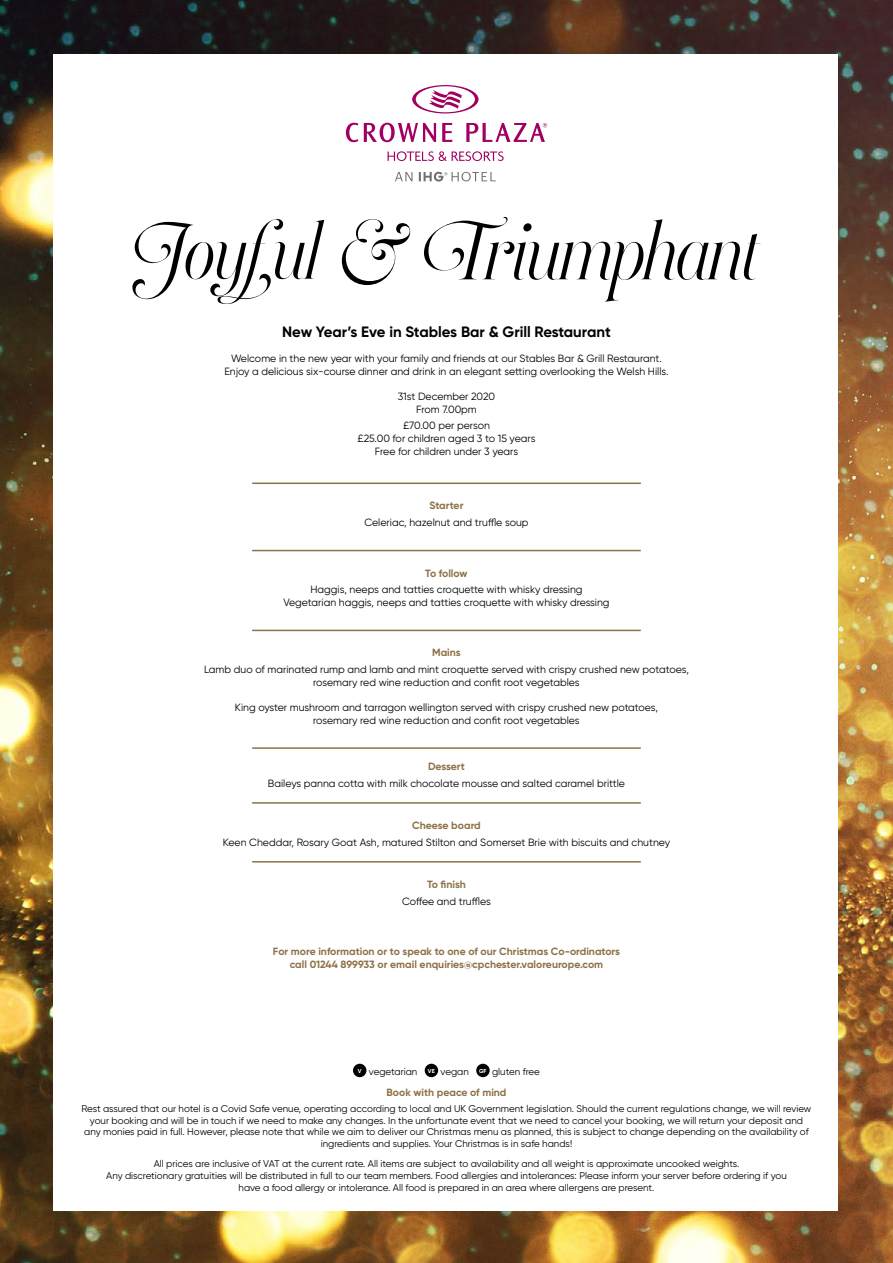
<style>
.page{position:relative;width:893px;height:1263px;background:#fff}
.page>*{position:absolute;margin:0;border:0;box-sizing:border-box;transform-origin:0 0}
.t1{font:700 15px "Gilroy";color:#000}
.t2{font:10.5px/12.6px "Gilroy";color:#000;text-align:center}
.t3{font:700 10.5px/12.6px "Gilroy";color:#8d7148;text-align:center}
.t4{font:9.75px/11.7px "Gilroy";color:#000;text-align:center}
</style>
<div class="page">
<img style="left:0;top:0;width:893px;height:1263px">
<div style="left:53px;top:54px;width:785px;height:1156px;background:#fff"></div>
<svg style="left:395px;top:172px;width:101px;height:10px"></svg>
<svg style="left:346px;top:85px;width:201px;height:76px"></svg>
<svg style="left:424px;top:217px;width:336px;height:85px"></svg>
<svg style="left:132px;top:219px;width:192px;height:85px"></svg>
<svg style="left:342px;top:219px;width:68px;height:66px"></svg>
<hr style="left:252px;top:482px;width:389px;height:2px;background:#8d7148">
<hr style="left:252px;top:550px;width:389px;height:1px;background:#8d7148">
<hr style="left:252px;top:630px;width:389px;height:1px;background:#8d7148">
<hr style="left:252px;top:747px;width:389px;height:2px;background:#8d7148">
<hr style="left:252px;top:802px;width:389px;height:2px;background:#8d7148">
<hr style="left:252px;top:861px;width:389px;height:1px;background:#8d7148">
<div style="left:353px;top:1064px;width:13px;height:13px;background:#000;border-radius:50%"></div>
<div style="left:425px;top:1064px;width:13px;height:13px;background:#000;border-radius:50%"></div>
<div style="left:476px;top:1064px;width:14px;height:13px;background:#000;border-radius:50%"></div>
<h1 class="t1" style="left:282px;top:322px;width:330px">New Year’s Eve in Stables Bar &amp; Grill Restaurant</h1>
<p class="t2" style="left:224px;top:352px;width:446px">Welcome in the new year with your family and friends at our Stables Bar &amp; Grill Restaurant.<br>Enjoy a delicious six-course dinner and drink in an elegant setting overlooking the Welsh Hills.</p>
<p class="t2" style="left:398px;top:390px;width:99px">31st December 2020<br>From 7.00pm</p>
<p class="t2" style="left:358px;top:419px;width:179px">£70.00 per person<br>£25.00 for children aged 3 to 15 years<br>Free for children under 3 years</p>
<p class="t3" style="left:430px;top:499px;width:35px">Starter</p>
<p class="t2" style="left:364px;top:516px;width:166px">Celeriac, hazelnut and truffle soup</p>
<p class="t3" style="left:425px;top:566px;width:44px">To follow</p>
<p class="t2" style="left:283px;top:583px;width:328px">Haggis, neeps and tatties croquette with whisky dressing<br>Vegetarian haggis, neeps and tatties croquette with whisky dressing</p>
<p class="t3" style="left:432px;top:646px;width:30px">Mains</p>
<p class="t2" style="left:204px;top:663px;width:486px">Lamb duo of marinated rump and lamb and mint croquette served with crispy crushed new potatoes, rosemary red wine reduction and confit root vegetables</p>
<p class="t2" style="left:235px;top:701px;width:425px">King oyster mushroom and tarragon wellington served with crispy crushed new potatoes, rosemary red wine reduction and confit root vegetables</p>
<p class="t3" style="left:428px;top:760px;width:38px">Dessert</p>
<p class="t2" style="left:268px;top:777px;width:359px">Baileys panna cotta with milk chocolate mousse and salted caramel brittle</p>
<p class="t3" style="left:412px;top:819px;width:70px">Cheese board</p>
<p class="t2" style="left:223px;top:836px;width:449px">Keen Cheddar, Rosary Goat Ash, matured Stilton and Somerset Brie with biscuits and chutney</p>
<p class="t3" style="left:427px;top:878px;width:40px">To finish</p>
<p class="t2" style="left:402px;top:894px;width:90px">Coffee and truffles</p>
<p class="t3" style="left:273px;top:945px;width:349px">For more information or to speak to one of our Christmas Co-ordinators call 01244 899933 or email enquiries@cpchester.valoreurope.com</p>
<p class="t4" style="left:358px;top:1065px;width:184px"><sup>V</sup> vegetarian <sup>VE</sup> vegan <sup>GF</sup> gluten free</p>
<p class="t3" style="left:386px;top:1086px;width:122px">Book with peace of mind</p>
<p class="t4" style="left:82px;top:1102px;width:731px">Rest assured that our hotel is a Covid Safe venue, operating according to local and UK Government legislation. Should the current regulations change, we will review your booking and will be in touch if we need to make any changes. In the unfortunate event that we need to cancel your booking, we will return your deposit and any monies paid in full. However, please note that while we aim to deliver our Christmas menu as planned, this is subject to change depending on the availability of ingredients and supplies. Your Christmas is in safe hands!</p>
<p class="t4" style="left:106px;top:1158px;width:682px">All prices are inclusive of VAT at the current rate. All items are subject to availability and all weight is approximate uncooked weights.<br>Any discretionary gratuities will be distributed in full to our team members. Food allergies and intolerances: Please inform your server before ordering if you have a food allergy or intolerance. All food is prepared in an area where allergens are present.</p>
</div>
